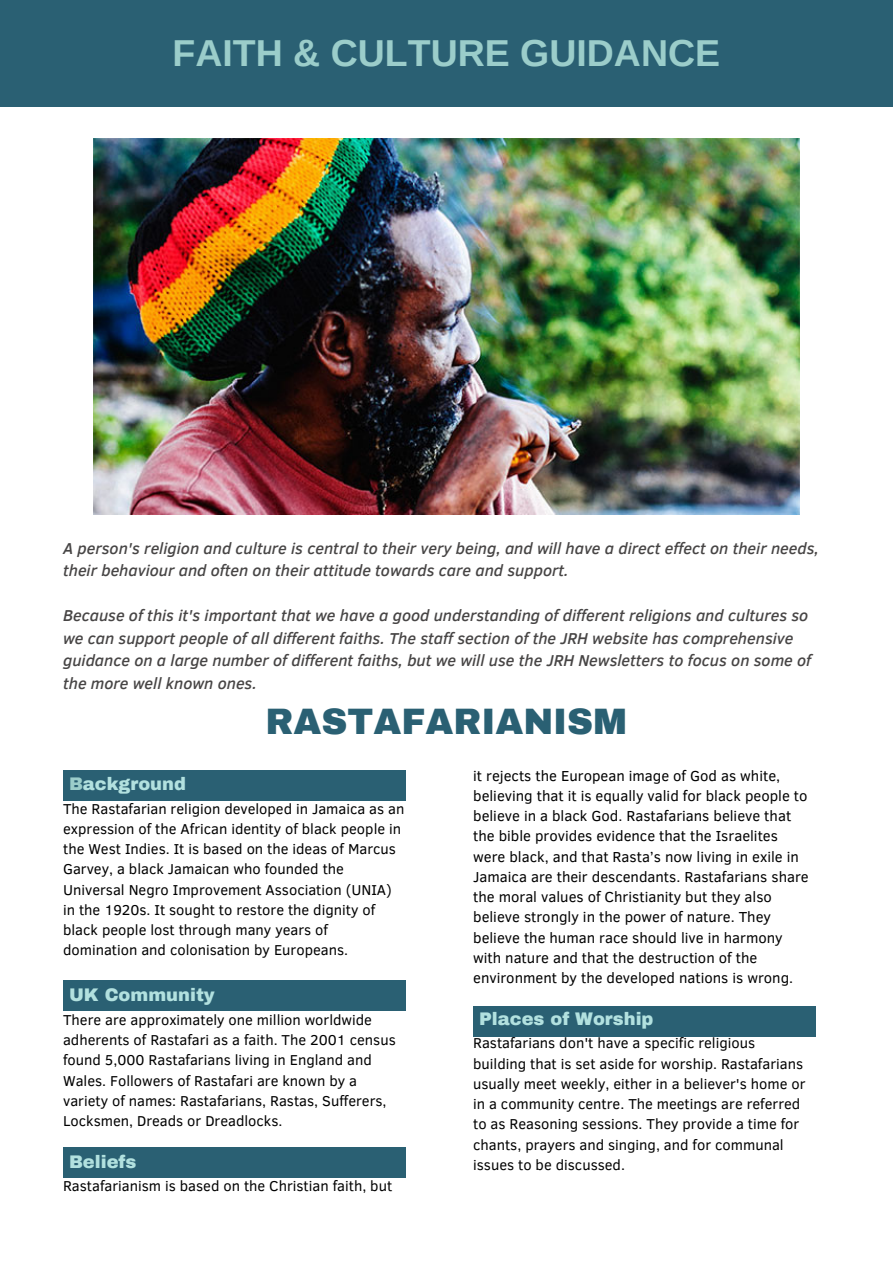
<style>
.page{position:relative;width:893px;height:1264px;background:#fff}
.page>*{position:absolute;margin:0;border:0;box-sizing:border-box;transform-origin:0 0}
.t1{font:700 37.5px "Arimo";color:#9bcdca}
.t2{font:900 36px "Archivo";color:#2a6073}
.t3{font:900 17.85px "Archivo";color:#b2e1df}
.t4{font:italic 500 16.2px/22.5px "Clear Sans";color:#474545}
.t5{font:14.85px/20.2px "Clear Sans";color:#000}
.t6{font:14.7px/20.2px "Clear Sans";color:#000}
.s1{color:#9bcdca}
</style>
<div class="page">
<img style="left:93px;top:138px;width:706px;height:376px">
<div style="left:0;top:0;width:892px;height:107px;background:#2a6073"></div>
<div style="left:63px;top:770px;width:342px;height:30px;background:#2a6073"></div>
<div style="left:63px;top:980px;width:342px;height:30px;background:#2a6073"></div>
<div style="left:63px;top:1147px;width:342px;height:30px;background:#2a6073"></div>
<div style="left:473px;top:1006px;width:342px;height:30px;background:#2a6073"></div>
<p class="t1" style="left:172px;top:32px;width:549px">FAITH &amp; CULTURE GUIDANCE</p>
<p class="t4" style="left:63px;top:536px;width:757px">A person's religion and culture is central to their very being, and will have a direct effect on their needs, their behaviour and often on their attitude towards care and support.</p>
<p class="t4" style="left:63px;top:603px;width:749px">Because of this it's important that we have a good understanding of different religions and cultures so we can support people of all different faiths. The staff section of the JRH website has comprehensive guidance on a large number of different faiths, but we will use the JRH Newsletters to focus on some of the more well known ones.</p>
<p class="t2" style="left:265px;top:702px;width:363px">RASTAFARIANISM</p>
<p class="t3" style="left:69px;top:774px;width:118px"><span class="s1">B</span>ackground</p>
<p class="t6" style="left:63px;top:797px;width:343px">The Rastafarian religion developed in Jamaica as an expression of the African identity of black people in the West Indies. It is based on the ideas of Marcus Garvey, a black Jamaican who founded the Universal Negro Improvement Association (UNIA) in the 1920s. It sought to restore the dignity of black people lost through many years of domination and colonisation by Europeans.</p>
<p class="t3" style="left:69px;top:985px;width:147px">UK Community</p>
<p class="t6" style="left:63px;top:1008px;width:334px">There are approximately one million worldwide adherents of Rastafari as a faith. The 2001 census found 5,000 Rastafarians living in England and Wales. Followers of Rastafari are known by a variety of names: Rastafarians, Rastas, Sufferers, Locksmen, Dreads or Dreadlocks.</p>
<p class="t3" style="left:69px;top:1152px;width:69px">Beliefs</p>
<p class="t6" style="left:63px;top:1175px;width:330px">Rastafarianism is based on the Christian faith, but</p>
<p class="t5" style="left:473px;top:764px;width:337px">it rejects the European image of God as white, believing that it is equally valid for black people to believe in a black God. Rastafarians believe that the bible provides evidence that the Israelites were black, and that Rasta’s now living in exile in Jamaica are their descendants. Rastafarians share the moral values of Christianity but they also believe strongly in the power of nature. They believe the human race should live in harmony with nature and that the destruction of the environment by the developed nations is wrong.</p>
<p class="t3" style="left:479px;top:1008px;width:176px">Places of Worship</p>
<p class="t6" style="left:473px;top:1032px;width:334px">Rastafarians don't have a specific religious building that is set aside for worship. Rastafarians usually meet weekly, either in a believer's home or in a community centre. The meetings are referred to as Reasoning sessions. They provide a time for chants, prayers and singing, and for communal issues to be discussed.</p>
</div>
